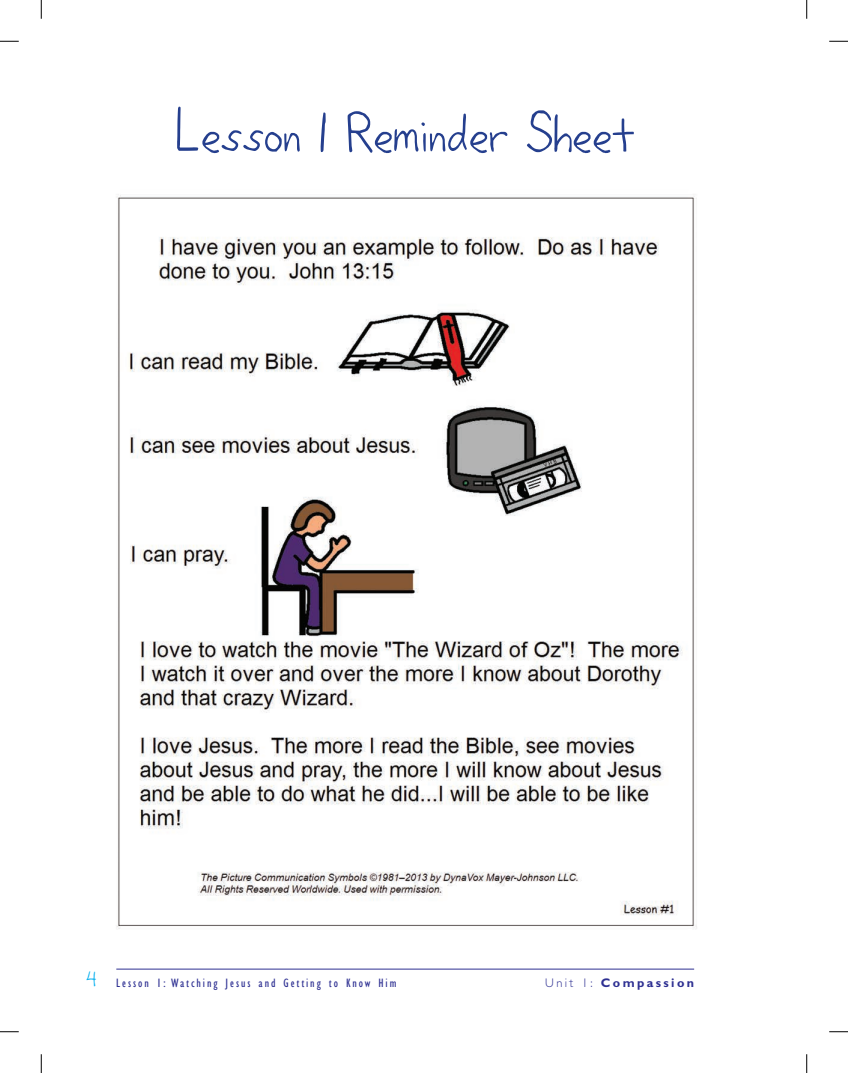
<style>
.page{position:relative;width:848px;height:1073px;background:#fff}
.page>*{position:absolute;margin:0;border:0;box-sizing:border-box;transform-origin:0 0}
.t1{font:60px "Mc Parland";color:#253f8e}
.t2{font:condensed 12.5px "Gill Sans";letter-spacing:.155em;color:#2e3092}
.t3{font:700 12.5px "M Gill Sans";letter-spacing:.19em;color:#2e3092}
.s1{font-family:"Mc Parland";font-stretch:normal;font-size:25px;color:#00aeef}
.s2{font-weight:300}
</style>
<div class="page">
<hr style="left:116px;top:968px;width:578px;height:1px;background:#2e3092">
<img style="left:116px;top:195px;width:581px;height:734px">
<svg style="left:0;top:41px;width:19px;height:1px"></svg>
<svg style="left:829px;top:41px;width:19px;height:1px"></svg>
<svg style="left:0;top:1031px;width:19px;height:1px"></svg>
<svg style="left:829px;top:1031px;width:19px;height:1px"></svg>
<svg style="left:41px;top:0;width:1px;height:19px"></svg>
<svg style="left:41px;top:1054px;width:1px;height:18px"></svg>
<svg style="left:806px;top:0;width:1px;height:19px"></svg>
<svg style="left:806px;top:1054px;width:1px;height:18px"></svg>
<h1 class="t1" style="left:174px;top:106px;width:463px">Lesson 1 Reminder Sheet</h1>
<p class="t2" style="left:86px;top:976px;width:311px"><span class="s1">4</span> Lesson 1: Watching Jesus and Getting to Know Him</p>
<p class="t3" style="left:545px;top:975px;width:150px"><span class="s2">Unit 1:</span> Compassion</p>
</div>
